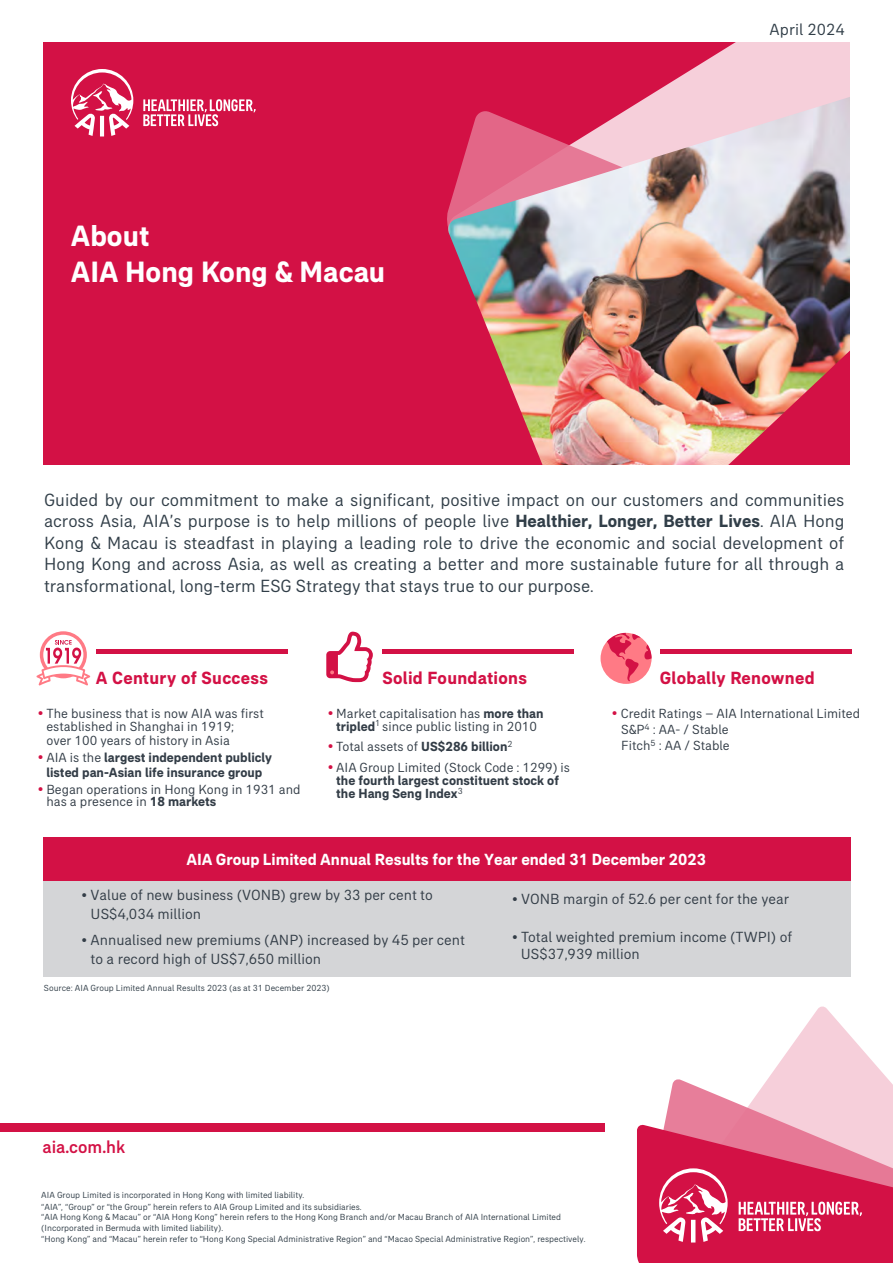
<style>
.page{position:relative;width:893px;height:1263px;background:#fff}
.page>*{position:absolute;margin:0;border:0;box-sizing:border-box;transform-origin:0 0}
.t1{font:700 30px/36px "AIA Everest";color:#fff}
.t2{font:18px/21.6px "AIA Everest";color:#313e48;text-align:justify}
.t3{font:700 18px "AIA Everest";letter-spacing:.015em;color:#d31145}
.t4{font:500 18px "AIA Everest";color:#d31145}
.t5{font:700 16.5px "AIA Everest";color:#fff}
.t6{font:16.5px "AIA Everest";letter-spacing:.005em;color:#313e48}
.t7{font:15px/18.8px "AIA Everest";color:#333d47}
.t8{font:13.5px/13.5px "AIA Everest";color:#333d47}
.t9{font:700 13.5px/13px "AIA Everest";color:#333d47;text-align:center}
.t10{font:9px/10.9px "AIA Everest";color:#313e48}
.s1{font-weight:700}
.s2{font-size:15px;color:#d31145}
.s3{font-weight:400;font-size:15px;color:#d31145}
.s4{font-weight:400}
</style>
<div class="page">
<div style="left:0;top:1123px;width:605px;height:9px;background:#d31145"></div>
<div style="left:43px;top:857px;width:807px;height:120px;background:#d4d5d7"></div>
<div style="left:43px;top:837px;width:807px;height:44px;background:#d31145"></div>
<div style="left:43px;top:43px;width:807px;height:423px;background:#d31145"></div>
<div style="left:383px;top:649px;width:191px;height:5px;background:#d31145"></div>
<svg style="left:326px;top:632px;width:47px;height:50px"></svg>
<div style="left:660px;top:649px;width:191px;height:5px;background:#d31145"></div>
<div style="left:601px;top:633px;width:51px;height:51px;background:#ff7a85;border-radius:50%"></div>
<svg style="left:607px;top:633px;width:45px;height:49px"></svg>
<div style="left:96px;top:649px;width:191px;height:5px;background:#d31145"></div>
<svg style="left:37px;top:631px;width:53px;height:54px"></svg>
<svg style="left:768px;top:1006px;width:120px;height:73px;fill:#f6cfda"></svg>
<svg style="left:664px;top:1079px;width:229px;height:45px;background:#f3bfcd"></svg>
<svg style="left:637px;top:1124px;width:256px;height:139px;background:#db416a"></svg>
<svg style="left:71px;top:69px;width:185px;height:67px"></svg>
<svg style="left:647px;top:43px;width:203px;height:54px;fill:#f6cfda"></svg>
<img style="left:447px;top:97px;width:403px;height:368px">
<div style="left:39px;top:465px;width:819px;height:10px;background:#fff"></div>
<h1 class="t1" style="left:71px;top:217px;width:316px">About<br>AIA Hong Kong &amp; Macau</h1>
<h3 class="t6" style="left:770px;top:20px;width:76px">April 2024</h3>
<p class="t2" style="left:44px;top:488px;width:802px">Guided by our commitment to make a significant, positive impact on our customers and communities across Asia, AIA’s purpose is to help millions of people live <span class="s1">Healthier, Longer, Better Lives</span>. AIA Hong Kong &amp; Macau is steadfast in playing a leading role to drive the economic and social development of Hong Kong and across Asia, as well as creating a better and more sustainable future for all through a transformational, long-term ESG Strategy that stays true to our purpose.</p>
<h2 class="t3" style="left:96px;top:667px;width:173px">A Century of Success</h2>
<h2 class="t3" style="left:382px;top:667px;width:146px">Solid Foundations</h2>
<h2 class="t3" style="left:660px;top:667px;width:156px">Globally Renowned</h2>
<h3 class="t8" style="left:46px;top:706px;width:219px;text-indent:-8px"><span class="s2">•</span> The business that is now AIA was first established in Shanghai in 1919;<br>over 100 years of history in Asia</h3>
<h3 class="t9" style="left:38px;top:750px;width:236px;line-height:14.9px"><span class="s3">•</span> <span class="s4">AIA is the</span> largest independent publicly listed pan-Asian life insurance group</h3>
<h3 class="t8" style="left:46px;top:783px;width:256px;line-height:12px;text-indent:-8px"><span class="s2">•</span> Began operations in Hong Kong in 1931 and has a presence in <span class="s1">18 markets</span></h3>
<h3 class="t8" style="left:328px;top:706px;width:217px;line-height:12.9px;text-align:center"><span class="s2">•</span> Market capitalisation has <span class="s1">more than tripled</span><sup>1</sup> since public listing in 2010</h3>
<h3 class="t8" style="left:328px;top:740px;width:186px"><span class="s2">•</span> Total assets of <span class="s1">US$286 billion</span><sup>2</sup></h3>
<h3 class="t9" style="left:336px;top:760px;width:235px;text-align:left;text-indent:-8px"><span class="s3">•</span> <span class="s4">AIA Group Limited (Stock Code : 1299) is </span>the fourth largest constituent stock of the Hang Seng Index<sup>3</sup></h3>
<h3 class="t8" style="left:621px;top:706px;width:241px;line-height:15.8px;text-indent:-9px"><span class="s2">•</span> Credit Ratings – AIA International Limited<br>S&amp;P<sup>4</sup> : AA- / Stable<br>Fitch<sup>5</sup> : AA / Stable</h3>
<h3 class="t5" style="left:186px;top:850px;width:521px">AIA Group Limited Annual Results for the Year ended 31 December 2023</h3>
<h3 class="t7" style="left:91px;top:885px;width:344px;text-indent:-9px">• Value of new business (VONB) grew by 33 per cent to<br>US$4,034 million</h3>
<h3 class="t7" style="left:91px;top:930px;width:376px;text-indent:-9px">• Annualised new premiums (ANP) increased by 45 per cent to a record high of US$7,650 million</h3>
<p class="t10" style="left:44px;top:983px;width:287px">Source: AIA Group Limited Annual Results 2023 (as at 31 December 2023)</p>
<h3 class="t7" style="left:512px;top:890px;width:278px">• VONB margin of 52.6 per cent for the year</h3>
<h3 class="t7" style="left:521px;top:927px;width:273px;line-height:17.2px;text-indent:-9px">• Total weighted premium income (TWPI) of<br>US$37,939 million</h3>
<h2 class="t4" style="left:42px;top:1137px;width:84px">aia.com.hk</h2>
<p class="t10" style="left:41px;top:1190px;width:546px">AIA Group Limited is incorporated in Hong Kong with limited liability.<br>“AIA”, “Group” or “the Group” herein refers to AIA Group Limited and its subsidiaries.<br>“AIA Hong Kong &amp; Macau” or “AIA Hong Kong” herein refers to the Hong Kong Branch and/or Macau Branch of AIA International Limited (Incorporated in Bermuda with limited liability).<br>“Hong Kong” and “Macau” herein refer to “Hong Kong Special Administrative Region” and “Macao Special Administrative Region”, respectively.</p>
</div>
